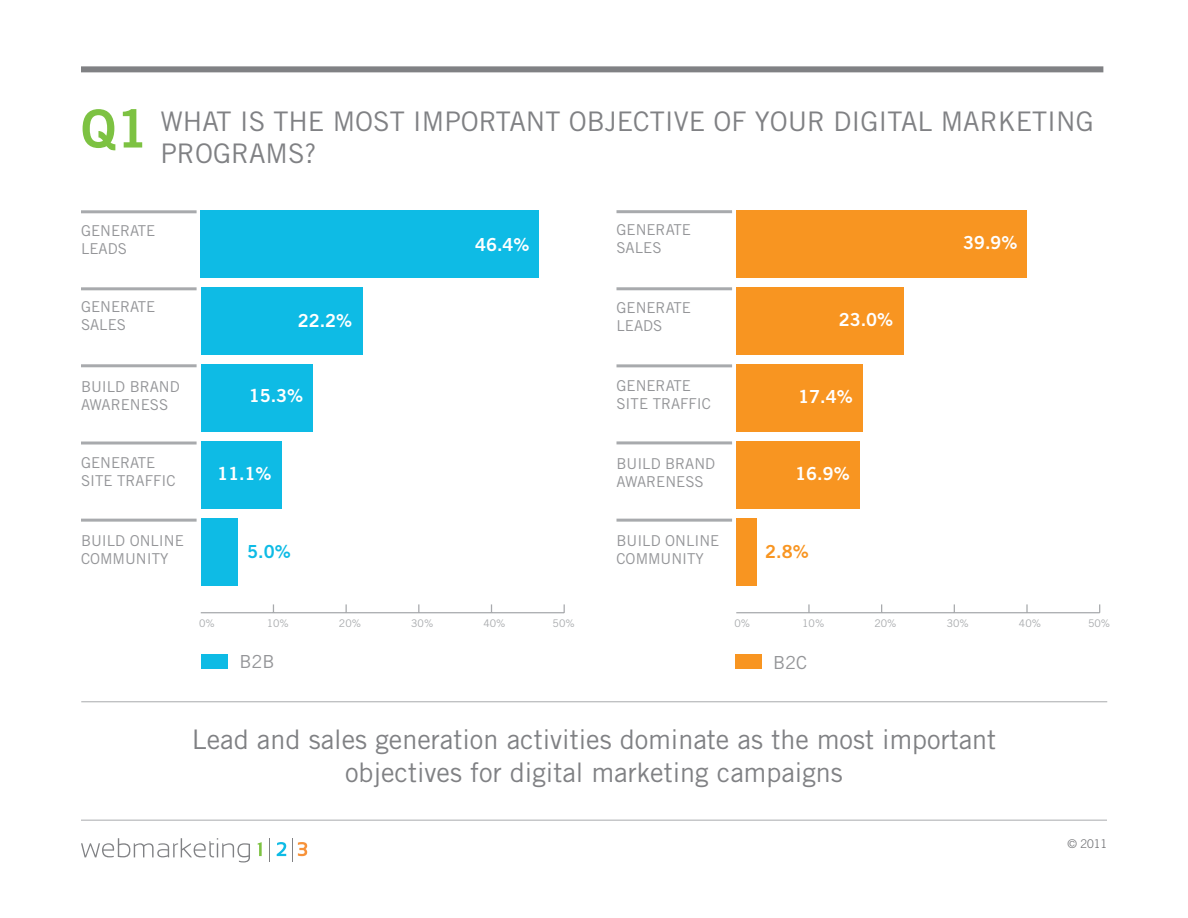
<style>
.page{position:relative;width:1188px;height:918px;background:#fff}
.page>*{position:absolute;margin:0;border:0;box-sizing:border-box;transform-origin:0 0}
.t1{font:27px/32.4px "Trade Gothic";color:#808184;text-align:center}
.t2{font:18px "Trade Gothic Bold Two";color:#fff}
.t3{font:18px "Trade Gothic";color:#949598}
.t4{font:18px "Trade Gothic Bold Two";color:#0ebbe5}
.t5{font:18px "Trade Gothic Bold Two";color:#f89521}
.t6{font:15px/18px "Trade Gothic";color:#949598}
.t7{font:300 12px "Trade Gothic";color:#6e6f72}
.t8{font:10.5px "Trade Gothic";color:#a8aaad}
.s1{font-family:"Trade Gothic Bold Two";font-size:52.5px;color:#7dc242}
</style>
<div class="page">
<svg style="left:81px;top:838px;width:169px;height:24px"></svg>
<svg style="left:269px;top:838px;width:1px;height:23px"></svg>
<svg style="left:258px;top:842px;width:4px;height:14px"></svg>
<svg style="left:277px;top:842px;width:9px;height:14px"></svg>
<svg style="left:292px;top:838px;width:15px;height:23px"></svg>
<hr style="left:81px;top:820px;width:1026px;height:1px;background:#a8aaad">
<div style="left:81px;top:66px;width:1022px;height:6px;background:#808184"></div>
<div style="left:201px;top:654px;width:27px;height:15px;background:#0ebbe5"></div>
<div style="left:735px;top:655px;width:27px;height:14px;background:#f89521"></div>
<div style="left:201px;top:364px;width:111px;height:68px;background:#0ebbe5"></div>
<hr style="left:81px;top:364px;width:116px;height:3px;background:#a8aaad">
<div style="left:736px;top:441px;width:123px;height:68px;background:#f89521"></div>
<hr style="left:616px;top:441px;width:116px;height:3px;background:#a8aaad">
<div style="left:201px;top:519px;width:36px;height:67px;background:#0ebbe5"></div>
<hr style="left:81px;top:519px;width:116px;height:3px;background:#a8aaad">
<div style="left:736px;top:519px;width:21px;height:67px;background:#f89521"></div>
<hr style="left:616px;top:519px;width:116px;height:3px;background:#a8aaad">
<div style="left:201px;top:441px;width:81px;height:68px;background:#0ebbe5"></div>
<hr style="left:81px;top:442px;width:116px;height:3px;background:#a8aaad">
<div style="left:736px;top:364px;width:127px;height:68px;background:#f89521"></div>
<hr style="left:616px;top:364px;width:116px;height:3px;background:#a8aaad">
<div style="left:201px;top:210px;width:338px;height:68px;background:#0ebbe5"></div>
<hr style="left:81px;top:210px;width:116px;height:3px;background:#a8aaad">
<div style="left:736px;top:287px;width:168px;height:68px;background:#f89521"></div>
<hr style="left:616px;top:287px;width:116px;height:3px;background:#a8aaad">
<div style="left:201px;top:287px;width:162px;height:68px;background:#0ebbe5"></div>
<hr style="left:81px;top:287px;width:116px;height:3px;background:#a8aaad">
<div style="left:736px;top:210px;width:291px;height:68px;background:#f89521"></div>
<hr style="left:616px;top:210px;width:116px;height:3px;background:#a8aaad">
<hr style="left:201px;top:612px;width:363px;height:1px;background:#a8aaad">
<hr style="left:736px;top:612px;width:364px;height:1px;background:#a8aaad">
<svg style="left:808px;top:604px;width:2px;height:8px"></svg>
<svg style="left:1026px;top:604px;width:2px;height:8px"></svg>
<hr style="left:81px;top:701px;width:1026px;height:1px;background:#a8aaad">
<h1 class="t1" style="left:81px;top:104px;width:118px"><span class="s1">Q1</span> WHAT</h1>
<h1 class="t1" style="left:240px;top:104px;width:52px">IS THE</h1>
<h1 class="t1" style="left:333px;top:104px;width:19px">MOST</h1>
<h1 class="t1" style="left:413px;top:104px;width:17px">IMPO</h1>
<h1 class="t1" style="left:479px;top:104px;width:34px">RTANT</h1>
<h1 class="t1" style="left:569px;top:104px;width:62px">OBJECTI</h1>
<h1 class="t1" style="left:674px;top:104px;width:99px">VE OF YOU</h1>
<h1 class="t1" style="left:807px;top:104px;width:41px">R DIGITA</h1>
<h1 class="t1" style="left:917px;top:104px;width:114px">L MARKETING</h1>
<h1 class="t1" style="left:160px;top:137px;width:108px">PROG RAMS</h1>
<h1 class="t1" style="left:305px;top:137px;width:13px">?</h1>
<p class="t6" style="left:81px;top:221px;width:11px">GENE</p>
<p class="t6" style="left:120px;top:221px;width:20px">RATE</p>
<p class="t6" style="left:81px;top:239px;width:19px">LEADS</p>
<p class="t2" style="left:475px;top:233px;width:56px">46.4%</p>
<p class="t6" style="left:616px;top:220px;width:11px">GENE</p>
<p class="t6" style="left:656px;top:220px;width:20px">RATE</p>
<p class="t6" style="left:616px;top:238px;width:36px">SALES</p>
<p class="t2" style="left:963px;top:231px;width:56px">39.9%</p>
<p class="t6" style="left:81px;top:298px;width:11px">GENE</p>
<p class="t6" style="left:120px;top:298px;width:20px">RATE</p>
<p class="t6" style="left:81px;top:316px;width:36px">SALES</p>
<p class="t2" style="left:298px;top:309px;width:56px">22.2%</p>
<p class="t6" style="left:616px;top:298px;width:11px">GENE</p>
<p class="t6" style="left:656px;top:298px;width:20px">RATE</p>
<p class="t6" style="left:616px;top:316px;width:19px">LEADS</p>
<p class="t2" style="left:839px;top:309px;width:56px">23.0%</p>
<p class="t6" style="left:81px;top:378px;width:80px">BUI LD BRAND<br>AWARENESS</p>
<p class="t2" style="left:249px;top:384px;width:56px">15.3%</p>
<p class="t6" style="left:616px;top:376px;width:11px">GENE</p>
<p class="t6" style="left:656px;top:376px;width:20px">RATE</p>
<p class="t6" style="left:616px;top:394px;width:9px">SITE</p>
<p class="t6" style="left:653px;top:394px;width:52px">TRAFFIC</p>
<p class="t2" style="left:798px;top:386px;width:56px">17.4%</p>
<p class="t6" style="left:81px;top:453px;width:11px">GENE</p>
<p class="t6" style="left:120px;top:453px;width:20px">RATE</p>
<p class="t6" style="left:81px;top:471px;width:9px">SITE</p>
<p class="t6" style="left:117px;top:471px;width:52px">TRAFFIC</p>
<p class="t2" style="left:217px;top:463px;width:56px">11.1%</p>
<p class="t6" style="left:616px;top:455px;width:80px">BUI LD BRAND<br>AWARENESS</p>
<p class="t2" style="left:795px;top:462px;width:56px">16.9%</p>
<p class="t6" style="left:81px;top:531px;width:87px">BUI LD ONLINE<br>COMMUNITY</p>
<p class="t4" style="left:247px;top:541px;width:45px">5.0%</p>
<p class="t6" style="left:616px;top:531px;width:87px">BUI LD ONLINE<br>COMMUNITY</p>
<p class="t5" style="left:765px;top:540px;width:45px">2.8%</p>
<p class="t8" style="left:199px;top:617px;width:17px">0%</p>
<p class="t8" style="left:267px;top:617px;width:24px">10%</p>
<p class="t8" style="left:339px;top:617px;width:24px">20%</p>
<p class="t8" style="left:411px;top:617px;width:24px">30%</p>
<p class="t8" style="left:483px;top:617px;width:24px">40%</p>
<p class="t8" style="left:553px;top:617px;width:24px">50%</p>
<p class="t8" style="left:735px;top:617px;width:17px">0%</p>
<p class="t8" style="left:802px;top:617px;width:24px">10%</p>
<p class="t8" style="left:874px;top:617px;width:24px">20%</p>
<p class="t8" style="left:947px;top:617px;width:24px">30%</p>
<p class="t8" style="left:1019px;top:617px;width:24px">40%</p>
<p class="t8" style="left:1088px;top:617px;width:24px">50%</p>
<p class="t3" style="left:240px;top:651px;width:37px">B2B</p>
<p class="t3" style="left:773px;top:652px;width:34px">B2C</p>
<h1 class="t1" style="left:192px;top:723px;width:806px">Lead and sales generation activities dominate as the most important objectives for digital marketing campaigns</h1>
<p class="t7" style="left:1068px;top:836px;width:41px">© 2011</p>
</div>
